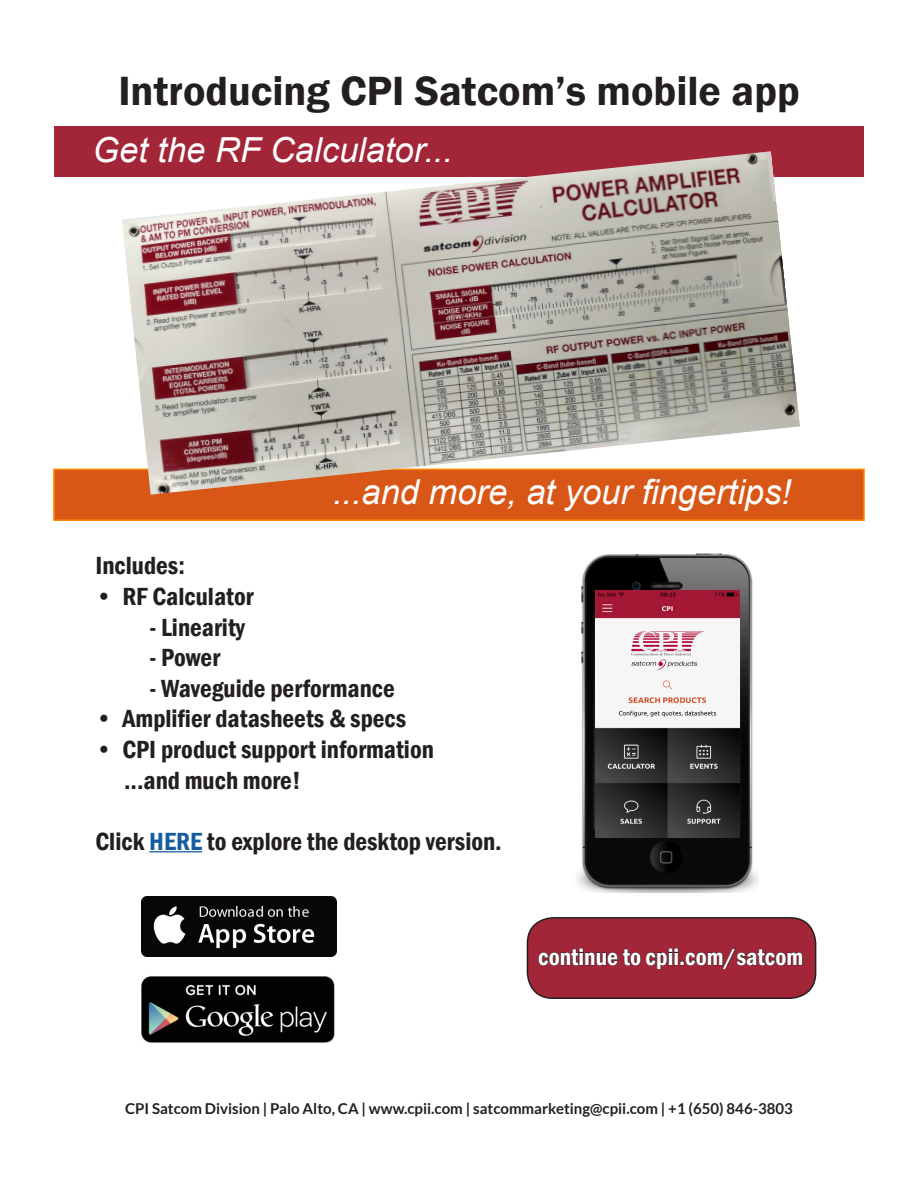
<style>
.page{position:relative;width:918px;height:1188px;background:#fff}
.page>*{position:absolute;margin:0;border:0;box-sizing:border-box;transform-origin:0 0}
.t1{font:600 42px "Franklin Gothic";color:#231f20}
.t2{font:italic 34.5px "Arial";color:#fff}
.t3{font:600 condensed 25.5px "Franklin Gothic";color:#231f20}
.t4{font:600 condensed 24px "Franklin Gothic";color:#fff}
.t5{font:700 15px "Lato";color:#231f20}
.s1{color:#175d9e}
</style>
<div class="page">
<div style="left:54px;top:126px;width:810px;height:51px;background:#a32638"></div>
<img style="left:141px;top:976px;width:194px;height:67px">
<div style="left:54px;top:469px;width:810px;height:51px;background:#d85716"></div>
<div style="left:53px;top:469px;width:812px;height:52px;border:2px solid #ff8300"></div>
<img style="left:122px;top:151px;width:678px;height:344px">
<img style="left:577px;top:553px;width:181px;height:339px">
<img style="left:596px;top:590px;width:144px;height:248px">
<img style="left:142px;top:897px;width:194px;height:60px">
<div style="left:527px;top:918px;width:289px;height:80px;background:#a32638;border-radius:26px"></div>
<svg style="left:538px;top:948px;width:265px;height:22px"></svg>
<div style="left:527px;top:917px;width:289px;height:82px;border:2px solid #231f20;border-radius:26px"></div>
<hr style="left:149px;top:851px;width:53px;height:1px;background:#175d9e">
<p class="t1" style="left:118px;top:65px;width:683px">Introducing CPI Satcom’s mobile app</p>
<p class="t2" style="left:92px;top:128px;width:362px">Get the RF Calculator...</p>
<p class="t2" style="left:333px;top:470px;width:460px">...and more, at your fingertips!</p>
<p class="t3" style="left:95px;top:549px;width:91px">Includes:</p>
<p class="t3" style="left:95px;top:580px;width:160px">• RF Calculator</p>
<p class="t3" style="left:149px;top:610px;width:97px">- Linearity</p>
<p class="t3" style="left:149px;top:641px;width:72px">- Power</p>
<p class="t3" style="left:149px;top:671px;width:247px">- Waveguide performance</p>
<p class="t3" style="left:95px;top:702px;width:312px">• Amplifier datasheets &amp; specs</p>
<p class="t3" style="left:95px;top:733px;width:340px">• CPI product support information</p>
<p class="t3" style="left:124px;top:763px;width:178px">...and much more!</p>
<p class="t3" style="left:95px;top:824px;width:408px">Click <span class="s1">HERE</span> to explore the desktop version.</p>
<p class="t4" style="left:538px;top:941px;width:267px">continue to cpii.com/satcom</p>
<p class="t5" style="left:125px;top:1100px;width:669px">CPI Satcom Division | Palo Alto, CA | www.cpii.com | satcommarketing@cpii.com | +1 (650) 846-3803</p>
</div>
